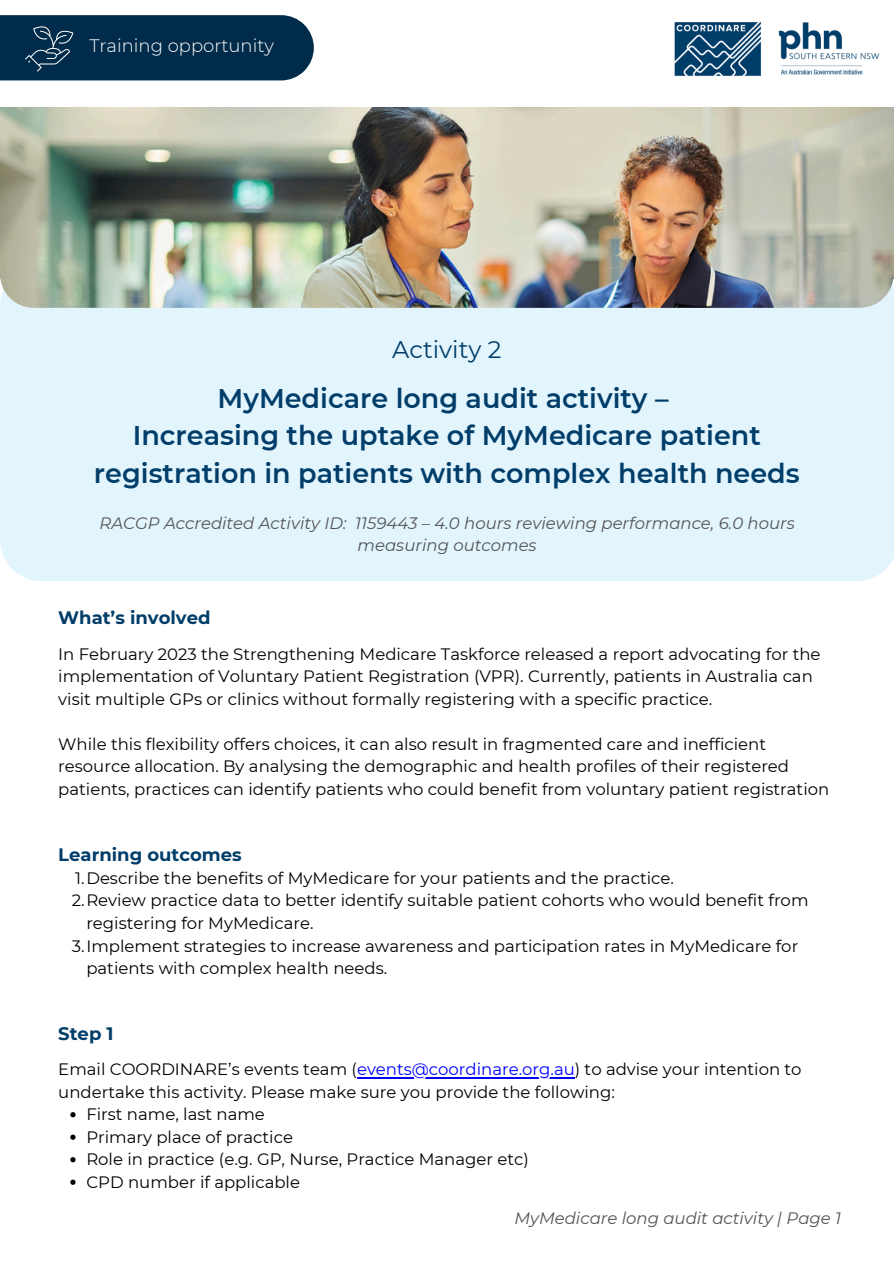
<style>
.page{position:relative;width:894px;height:1264px;background:#fff}
.page>*{position:absolute;margin:0;border:0;box-sizing:border-box;transform-origin:0 0}
.t1{font:600 27px/37.7px "Montserrat";color:#003d69;text-align:center}
.t2{font:24px "Montserrat";color:#003d69}
.t3{font:700 18px "Montserrat";color:#003d69}
.t4{font:300 18px "Montserrat";color:#fff}
.t5{font:16.5px/22.5px "Montserrat";color:#000}
.t6{font:italic 16.5px/22.5px "Montserrat";color:#545454;text-align:center}
.s1{color:#00f}
</style>
<div class="page">
<div style="left:0;top:279px;width:893px;height:302px;background:#e2f5fd"></div>
<img style="left:674px;top:22px;width:205px;height:54px">
<div style="left:0;top:15px;width:314px;height:65px;background:#002b4a"></div>
<img style="left:22px;top:18px;width:55px;height:55px">
<img style="left:0;top:108px;width:893px;height:76px">
<hr style="left:357px;top:1076px;width:217px;height:2px;background:#00f">
<svg style="left:70px;top:1112px;width:6px;height:5px"></svg>
<svg style="left:70px;top:1134px;width:6px;height:5px"></svg>
<svg style="left:70px;top:1157px;width:6px;height:5px"></svg>
<svg style="left:70px;top:1179px;width:6px;height:5px"></svg>
<img style="left:0;top:156px;width:893px;height:151px;border-radius:34px">
<p class="t4" style="left:89px;top:35px;width:186px">Training opportunity</p>
<p class="t2" style="left:392px;top:334px;width:110px">Activity 2</p>
<p class="t1" style="left:94px;top:379px;width:707px">MyMedicare long audit activity –<br>Increasing the uptake of MyMedicare patient registration in patients with complex health needs</p>
<p class="t6" style="left:99px;top:511px;width:696px">RACGP Accredited Activity ID: 1159443 – 4.0 hours reviewing performance, 6.0 hours measuring outcomes</p>
<h2 class="t3" style="left:58px;top:607px;width:154px">What’s involved</h2>
<h1 class="t5" style="left:58px;top:642px;width:763px">In February 2023 the Strengthening Medicare Taskforce released a report advocating for the implementation of Voluntary Patient Registration (VPR). Currently, patients in Australia can visit multiple GPs or clinics without formally registering with a specific practice.</h1>
<p class="t5" style="left:58px;top:732px;width:772px">While this flexibility offers choices, it can also result in fragmented care and inefficient resource allocation. By analysing the demographic and health profiles of their registered patients, practices can identify patients who could benefit from voluntary patient registration</p>
<h3 class="t3" style="left:58px;top:843px;width:185px">Learning outcomes</h3>
<p class="t5" style="left:75px;top:866px;width:600px">1.Describe the benefits of MyMedicare for your patients and the practice.</p>
<p class="t5" style="left:86px;top:889px;width:723px;text-indent:-15px">2.Review practice data to better identify suitable patient cohorts who would benefit from registering for MyMedicare.</p>
<h3 class="t5" style="left:86px;top:934px;width:713px;text-indent:-14px">3.Implement strategies to increase awareness and participation rates in MyMedicare for patients with complex health needs.</h3>
<p class="t3" style="left:58px;top:1022px;width:57px">Step 1</p>
<p class="t5" style="left:58px;top:1058px;width:744px">Email COORDINARE’s events team (<span class="s1">events@coordinare.org.au</span>) to advise your intention to</p>
<p class="t5" style="left:86px;top:1080px;width:530px;text-indent:-28px">undertake this activity. Please make sure you provide the following:<br>First name, last name</p>
<h3 class="t5" style="left:86px;top:1125px;width:208px">Primary place of practice</h3>
<p class="t5" style="left:86px;top:1148px;width:444px">Role in practice (e.g. GP, Nurse, Practice Manager etc)</p>
<p class="t5" style="left:86px;top:1170px;width:215px">CPD number if applicable</p>
<p class="t6" style="left:514px;top:1207px;width:328px">MyMedicare long audit activity | Page 1</p>
</div>
